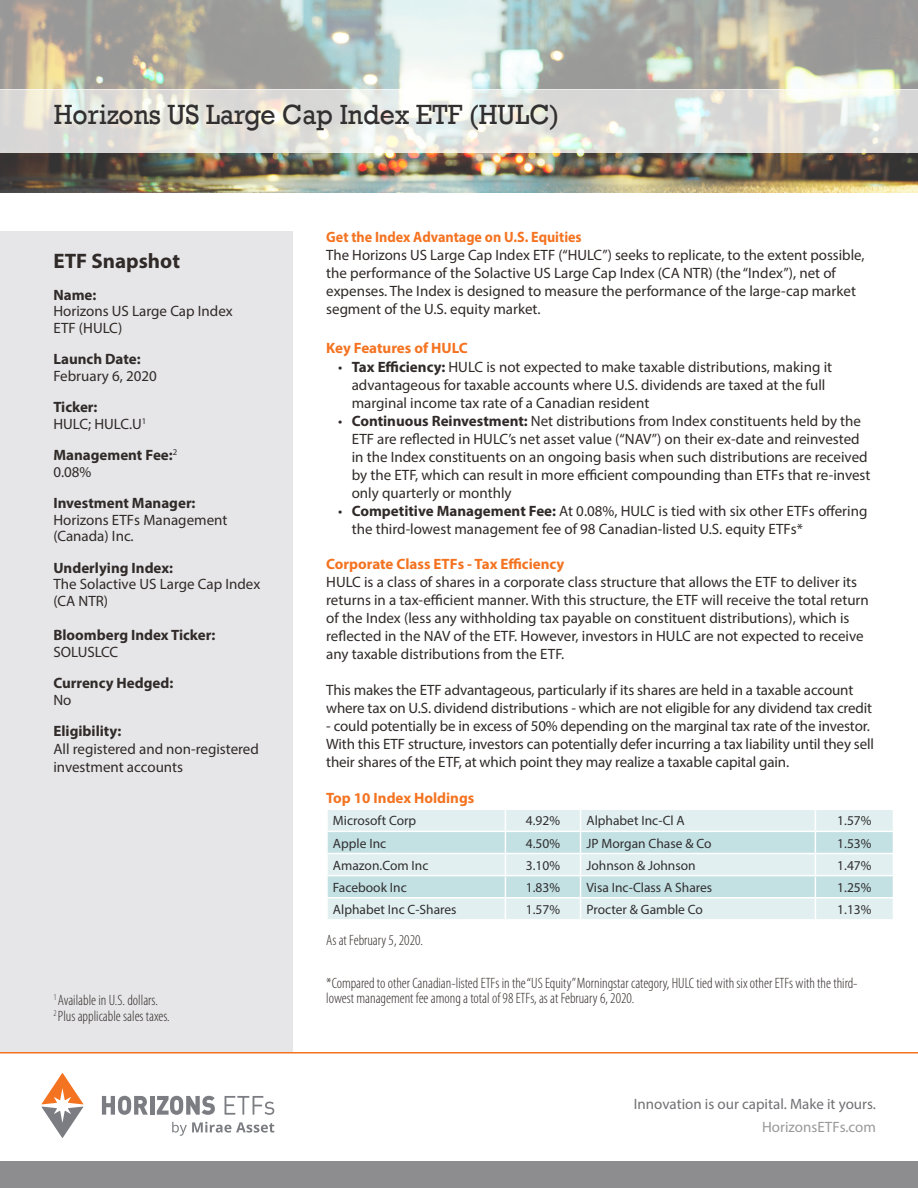
<style>
.page{position:relative;width:918px;height:1188px;background:#fff}
.page>*{position:absolute;margin:0;border:0;box-sizing:border-box;transform-origin:0 0}
.t1{font:28.5px "Rockwell";color:#312f30;scale:.93 1}
.ETF_Snapshot{font:700 21px "Myriad Pro";color:#302a28}
.Top_Bullets{font:15px/18px "Myriad Pro";color:#302a28}
.Body_Paragraph{font:15px/18px "Myriad Pro";color:#302a28}
.Disclaimer{font:300 condensed 15px/15px "Myriad Pro";color:#302a28}
.Snapshot_body{font:15px/16.5px "Myriad Pro";color:#302a28}
.Snapshot_sub-head{font:700 15px "Myriad Pro";color:#302a28}
.Snapshot_body-2{font:300 condensed 15px/16.5px "Myriad Pro";color:#302a28}
.t2{font:700 15px "Myriad Pro";color:#f47321}
.t3{font:15px "Myriad Pro";color:#717074}
.t4{font:700 15px "Myriad Pro";color:#f47321;scale:.94 1}
.Snapshot_sub-head-2{font:15px/16.5px "Myriad Pro";color:#302a28}
.t5{font:15px "Myriad Pro";color:#999}
.t6{font:13.5px "Myriad Pro";color:#312f30}
.s1{font-weight:700}
.s2{font-weight:700;color:#f47321}
</style>
<div class="page">
<div style="left:0;top:231px;width:293px;height:821px;background:#e6e6e8"></div>
<div style="left:0;top:1161px;width:918px;height:27px;background:#8d8c8f"></div>
<svg style="left:327px;top:810px;width:566px;height:109px;background:#d7eaec"></svg>
<img style="left:0;top:153px;width:918px;height:39px">
<svg style="left:0;top:0;width:918px;height:89px;background:#b5b8b0"></svg>
<svg style="left:0;top:89px;width:918px;height:64px;background:#e3e4de"></svg>
<hr style="left:0;top:1052px;width:918px;height:2px;background:#f47321">
<svg style="left:172px;top:1122px;width:102px;height:14px"></svg>
<svg style="left:41px;top:1073px;width:43px;height:65px"></svg>
<svg style="left:102px;top:1096px;width:46px;height:19px"></svg>
<hr style="left:150px;top:1096px;width:4px;height:19px;background:#7b7d82">
<svg style="left:157px;top:1096px;width:58px;height:19px"></svg>
<svg style="left:225px;top:1096px;width:49px;height:19px"></svg>
<p class="t1" style="left:54px;top:98px;width:545px">Horizons US Large Cap Index ETF (HULC)</p>
<p class="ETF_Snapshot" style="left:53px;top:248px;width:128px">ETF Snapshot</p>
<p class="Snapshot_sub-head" style="left:53px;top:285px;width:44px">Name:</p>
<p class="Snapshot_body" style="left:53px;top:303px;width:181px">Horizons US Large Cap Index<br>ETF (HULC)</p>
<p class="Snapshot_sub-head" style="left:53px;top:350px;width:89px">Launch Date:</p>
<p class="Snapshot_body" style="left:53px;top:367px;width:105px">February 6, 2020</p>
<p class="Snapshot_sub-head" style="left:53px;top:398px;width:46px">Ticker:</p>
<p class="Snapshot_body" style="left:53px;top:415px;width:94px">HULC; HULC.U<sup>1</sup></p>
<p class="Snapshot_sub-head" style="left:53px;top:446px;width:125px">Management Fee:<sup>2</sup></p>
<p class="Snapshot_body" style="left:53px;top:463px;width:40px">0.08%</p>
<p class="Snapshot_sub-head" style="left:53px;top:494px;width:144px">Investment Manager:</p>
<p class="Snapshot_body" style="left:53px;top:511px;width:176px">Horizons ETFs Management (Canada) Inc.</p>
<p class="Snapshot_sub-head" style="left:53px;top:558px;width:121px">Underlying Index:</p>
<p class="Snapshot_sub-head-2" style="left:53px;top:576px;width:208px">The Solactive US Large Cap Index (CA NTR)</p>
<p class="Snapshot_sub-head" style="left:53px;top:626px;width:163px">Bloomberg Index Ticker:</p>
<p class="Snapshot_body" style="left:53px;top:643px;width:66px">SOLUSLCC</p>
<p class="Snapshot_sub-head" style="left:53px;top:674px;width:121px">Currency Hedged:</p>
<p class="Snapshot_body" style="left:53px;top:691px;width:20px">No</p>
<p class="Snapshot_sub-head" style="left:53px;top:722px;width:69px">Eligibility:</p>
<p class="Snapshot_body" style="left:53px;top:740px;width:207px;line-height:18px">All registered and non-registered investment accounts</p>
<p class="Snapshot_body-2" style="left:53px;top:992px;width:118px"><sup>1</sup> Available in U.S. dollars.<br><sup>2</sup> Plus applicable sales taxes.</p>
<p class="t4" style="left:326px;top:227px;width:273px">Get the Index Advantage on U.S. Equities</p>
<p class="Body_Paragraph" style="left:326px;top:246px;width:540px">The Horizons US Large Cap Index ETF (“HULC”) seeks to replicate, to the extent possible, the performance of the Solactive US Large Cap Index (CA NTR) (the “Index”), net of expenses. The Index is designed to measure the performance of the large-cap market segment of the U.S. equity market.</p>
<p class="t2" style="left:326px;top:338px;width:143px">Key Features of HULC</p>
<p class="Top_Bullets" style="left:352px;top:358px;width:482px;text-indent:-14px">• <span class="s1">Tax Efficiency:</span> HULC is not expected to make taxable distributions, making it advantageous for taxable accounts where U.S. dividends are taxed at the full marginal income tax rate of a Canadian resident</p>
<p class="Top_Bullets" style="left:352px;top:412px;width:520px;text-indent:-14px">• <span class="s1">Continuous Reinvestment:</span> Net distributions from Index constituents held by the ETF are reflected in HULC’s net asset value (“NAV”) on their ex-date and reinvested in the Index constituents on an ongoing basis when such distributions are received by the ETF, which can result in more efficient compounding than ETFs that re-invest only quarterly or monthly</p>
<p class="Top_Bullets" style="left:352px;top:502px;width:517px;text-indent:-14px">• <span class="s1">Competitive Management Fee:</span> At 0.08%, HULC is tied with six other ETFs offering the third-lowest management fee of 98 Canadian-listed U.S. equity ETFs*</p>
<p class="Top_Bullets" style="left:326px;top:554px;width:544px"><span class="s2">Corporate Class ETFs - Tax Efficiency<br></span>HULC is a class of shares in a corporate class structure that allows the ETF to deliver its returns in a tax-efficient manner. With this structure, the ETF will receive the total return of the Index (less any withholding tax payable on constituent distributions), which is reflected in the NAV of the ETF. However, investors in HULC are not expected to receive any taxable distributions from the ETF.</p>
<p class="Top_Bullets" style="left:326px;top:680px;width:548px">This makes the ETF advantageous, particularly if its shares are held in a taxable account where tax on U.S. dividend distributions - which are not eligible for any dividend tax credit</p>
<p class="Top_Bullets" style="left:326px;top:716px;width:549px">- could potentially be in excess of 50% depending on the marginal tax rate of the investor.<br>With this ETF structure, investors can potentially defer incurring a tax liability until they sell their shares of the ETF, at which point they may realize a taxable capital gain.</p>
<p class="t2" style="left:326px;top:788px;width:150px">Top 10 Index Holdings</p>
<p class="t6" style="left:333px;top:813px;width:85px">Microsoft Corp</p>
<p class="t6" style="left:526px;top:813px;width:36px">4.92%</p>
<p class="t6" style="left:587px;top:813px;width:100px">Alphabet Inc-Cl A</p>
<p class="t6" style="left:837px;top:813px;width:36px">1.57%</p>
<p class="t6" style="left:333px;top:835px;width:55px">Apple Inc</p>
<p class="t6" style="left:526px;top:835px;width:36px">4.50%</p>
<p class="t6" style="left:587px;top:835px;width:127px">JP Morgan Chase &amp; Co</p>
<p class="t6" style="left:837px;top:835px;width:36px">1.53%</p>
<p class="t6" style="left:333px;top:857px;width:97px">Amazon.Com Inc</p>
<p class="t6" style="left:526px;top:857px;width:36px">3.10%</p>
<p class="t6" style="left:587px;top:857px;width:111px">Johnson &amp; Johnson</p>
<p class="t6" style="left:837px;top:857px;width:36px">1.47%</p>
<p class="t6" style="left:333px;top:879px;width:75px">Facebook Inc</p>
<p class="t6" style="left:526px;top:879px;width:36px">1.83%</p>
<p class="t6" style="left:587px;top:879px;width:127px">Visa Inc-Class A Shares</p>
<p class="t6" style="left:837px;top:879px;width:36px">1.25%</p>
<p class="t6" style="left:333px;top:901px;width:125px">Alphabet Inc C-Shares</p>
<p class="t6" style="left:526px;top:901px;width:36px">1.57%</p>
<p class="t6" style="left:587px;top:901px;width:118px">Procter &amp; Gamble Co</p>
<p class="t6" style="left:837px;top:901px;width:36px">1.13%</p>
<p class="Disclaimer" style="left:326px;top:932px;width:98px">As at February 5, 2020.</p>
<p class="Disclaimer" style="left:326px;top:976px;width:533px">*Compared to other Canadian-listed ETFs in the “US Equity” Morningstar category, HULC tied with six other ETFs with the third&shy;lowest management fee among a total of 98 ETFs, as at February 6, 2020.</p>
<p class="t3" style="left:634px;top:1095px;width:244px">Innovation is our capital. Make it yours.</p>
<p class="t5" style="left:762px;top:1118px;width:115px">HorizonsETFs.com</p>
</div>
